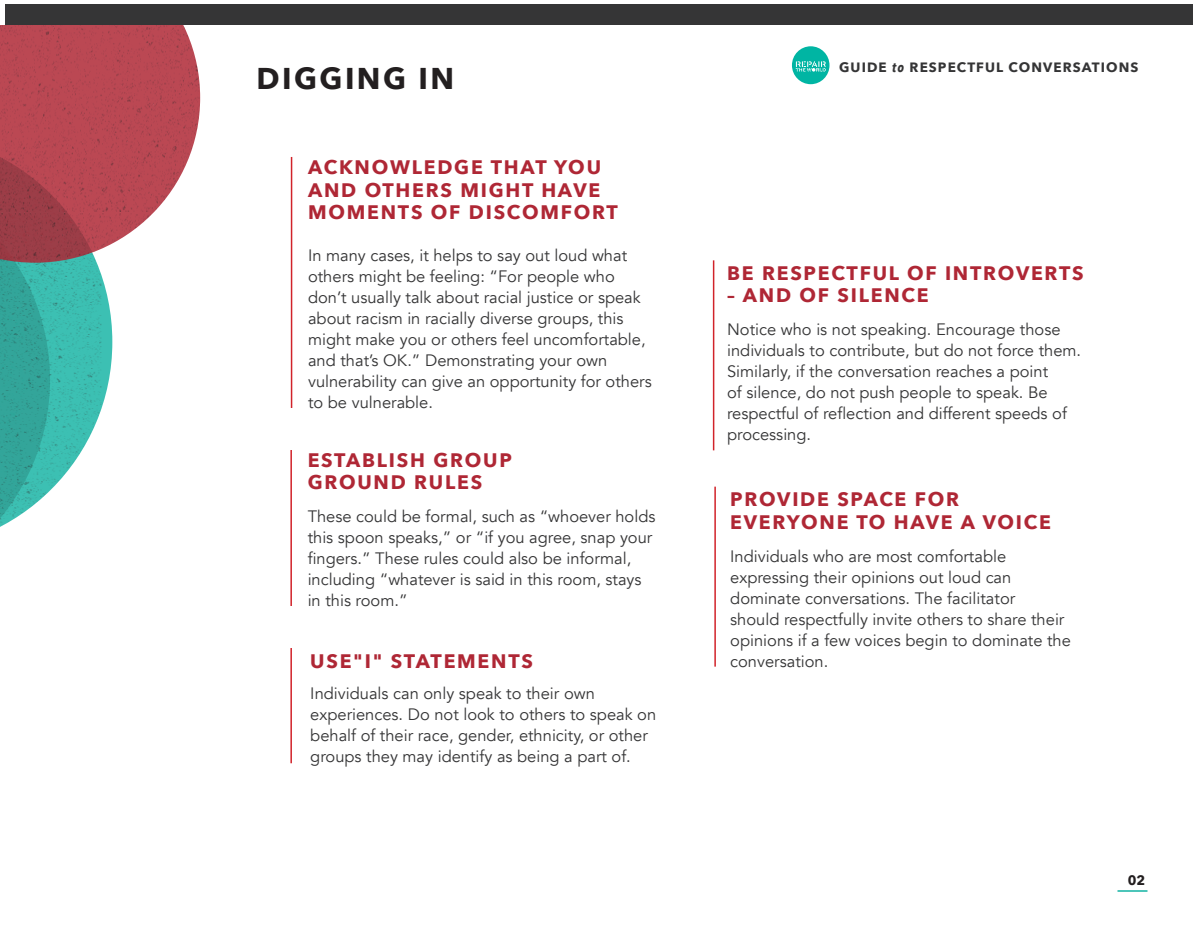
<style>
.page{position:relative;width:1197px;height:927px;background:#fff}
.page>*{position:absolute;margin:0;border:0;box-sizing:border-box;transform-origin:0 0}
.t1{font:700 30px "Avenir Next";letter-spacing:.08em;color:#231f20}
.t2{font:700 19.5px/22.5px "Avenir Next";letter-spacing:.09em;color:#af2735}
.t3{font:16.5px/21px "Avenir";color:#353536}
.t4{font:700 13.5px "Avenir Next";letter-spacing:.08em;color:#353536}
.t5{font:700 13.5px "Avenir Next";color:#231f20}
.s1{font-family:"Avenir Next Condensed";font-style:italic}
</style>
<div class="page">
<svg style="left:101px;top:274px;width:11px;height:136px"></svg>
<img style="left:0;top:263px;width:101px;height:264px">
<img style="left:0;top:26px;width:200px;height:237px">
<div style="left:792px;top:46px;width:38px;height:38px;background:#00b5a3;border-radius:50%"></div>
<img style="left:801px;top:46px;width:10px;height:38px">
<svg style="left:796px;top:61px;width:30px;height:11px"></svg>
<hr style="left:290px;top:450px;width:2px;height:156px;background:#d1232a">
<hr style="left:291px;top:157px;width:1px;height:251px;background:#d1232a">
<hr style="left:713px;top:260px;width:1px;height:190px;background:#d1232a">
<div style="left:5px;top:4px;width:1187px;height:22px;background:#353536"></div>
<hr style="left:1118px;top:890px;width:30px;height:2px;background:#12b3a3">
<hr style="left:290px;top:648px;width:2px;height:115px;background:#d1232a">
<hr style="left:714px;top:487px;width:2px;height:180px;background:#d1232a">
<h1 class="t1" style="left:256px;top:58px;width:199px">DIGGING IN</h1>
<p class="t2" style="left:308px;top:157px;width:311px">ACKNOWLEDGE THAT YOU<br>AND OTHERS MIGHT HAVE<br>MOMENTS OF DISCOMFORT</p>
<p class="t3" style="left:308px;top:245px;width:345px">In many cases, it helps to say out loud what others might be feeling: “For people who don’t usually talk about racial justice or speak about racism in racially diverse groups, this might make you or others feel uncomfortable, and that’s OK.” Demonstrating your own vulnerability can give an opportunity for others to be vulnerable.</p>
<p class="t2" style="left:308px;top:449px;width:206px">ESTABLISH GROUP<br>GROUND RULES</p>
<p class="t3" style="left:308px;top:506px;width:349px">These could be formal, such as “whoever holds this spoon speaks,” or “if you agree, snap your fingers.” These rules could also be informal, including “whatever is said in this room, stays in this room.”</p>
<p class="t2" style="left:310px;top:650px;width:224px">USE"I" STATEMENTS</p>
<p class="t3" style="left:310px;top:683px;width:347px">Individuals can only speak to their own experiences. Do not look to others to speak on behalf of their race, gender, ethnicity, or other groups they may identify as being a part of.</p>
<p class="t4" style="left:839px;top:58px;width:301px">GUIDE <span class="s1">to</span> RESPECTFUL CONVERSATIONS</p>
<p class="t2" style="left:727px;top:262px;width:358px">BE RESPECTFUL OF INTROVERTS</p>
<p class="t2" style="left:727px;top:285px;width:203px">– AND OF SILENCE</p>
<p class="t3" style="left:727px;top:319px;width:356px">Notice who is not speaking. Encourage those individuals to contribute, but do not force them.<br>Similarly, if the conversation reaches a point<br>of silence, do not push people to speak. Be respectful of reflection and different speeds of processing.</p>
<p class="t2" style="left:730px;top:489px;width:322px">PROVIDE SPACE FOR<br>EVERYONE TO HAVE A VOICE</p>
<p class="t3" style="left:730px;top:546px;width:342px">Individuals who are most comfortable expressing their opinions out loud can dominate conversations. The facilitator<br>should respectfully invite others to share their opinions if a few voices begin to dominate the conversation.</p>
<p class="t5" style="left:1128px;top:872px;width:19px">02</p>
</div>
